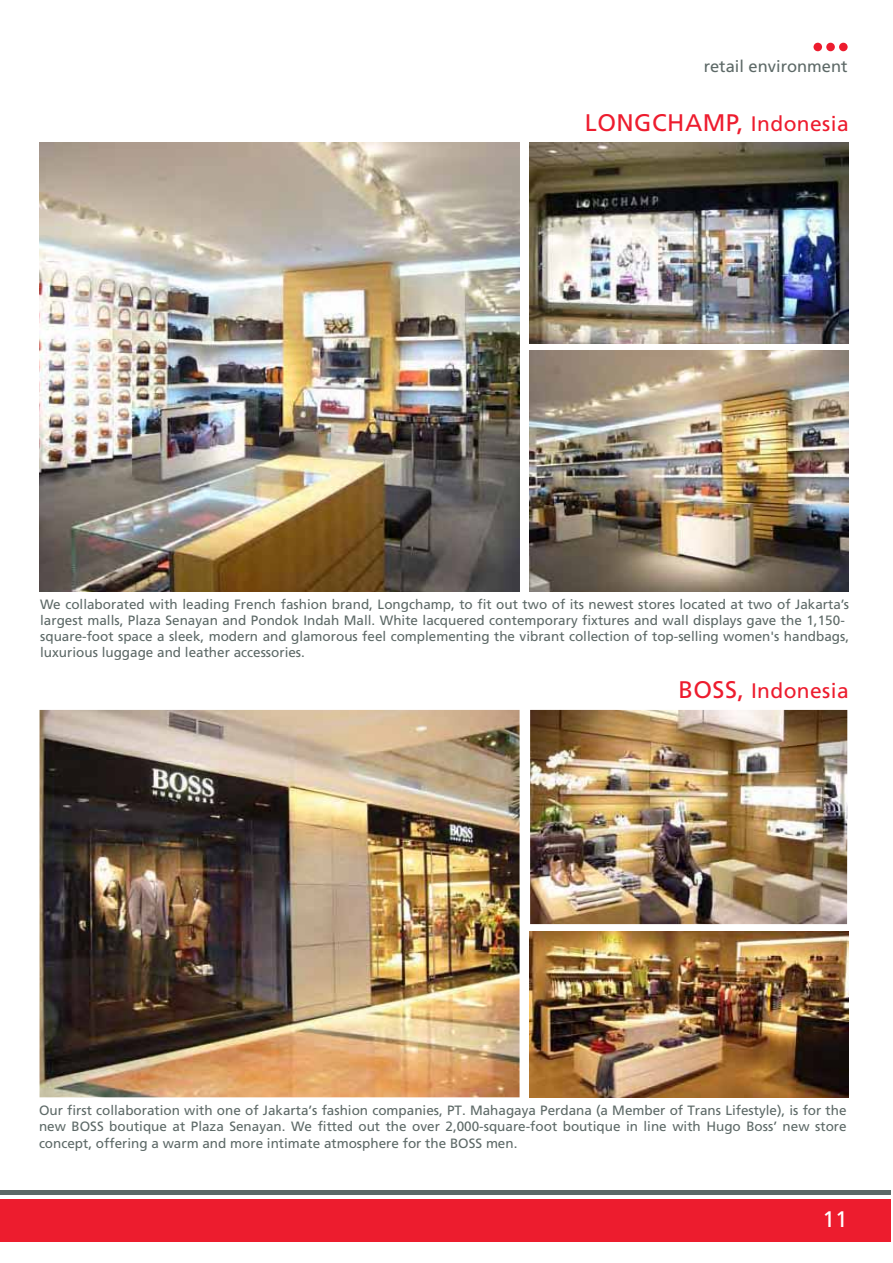
<style>
.page{position:relative;width:893px;height:1263px;background:#fff}
.page>*{position:absolute;margin:0;border:0;box-sizing:border-box;transform-origin:0 0}
.t1{font:24px "Frutiger CE";letter-spacing:.02em;color:#ed1c2e}
.t2{font:22.5px "Frutiger";color:#fff}
.t3{font:21px "Frutiger CE";letter-spacing:.02em;color:#ed1c2e}
.t4{font:16.5px "Frutiger CE";color:#5d6967}
.t5{font:13.5px/16.2px "Frutiger";color:#5d6967}
.s1{font-size:21px}
.s2{font-size:24px}
</style>
<div class="page">
<div style="left:0;top:1199px;width:890px;height:42px;background:#ed1c2e"></div>
<div style="left:0;top:1190px;width:890px;height:5px;background:#5d6967"></div>
<div style="left:813px;top:43px;width:9px;height:8px;background:#ed1c2e;border-radius:50%"></div>
<div style="left:826px;top:43px;width:9px;height:8px;background:#ed1c2e;border-radius:50%"></div>
<div style="left:839px;top:43px;width:8px;height:8px;background:#ed1c2e;border-radius:50%"></div>
<img style="left:530px;top:710px;width:317px;height:214px">
<img style="left:40px;top:710px;width:480px;height:387px">
<img style="left:530px;top:143px;width:318px;height:200px">
<img style="left:530px;top:350px;width:318px;height:242px">
<img style="left:40px;top:142px;width:480px;height:449px">
<img style="left:530px;top:932px;width:318px;height:166px">
<p class="t4" style="left:704px;top:60px;width:145px">retail environment</p>
<h1 class="t1" style="left:585px;top:113px;width:265px">LONGCHAMP, <span class="s1">Indonesia</span></h1>
<p class="t5" style="left:40px;top:597px;width:810px">We collaborated with leading French fashion brand, Longchamp, to fit out two of its newest stores located at two of Jakarta’s largest malls, Plaza Senayan and Pondok Indah Mall. White lacquered contemporary fixtures and wall displays gave the 1,150- square-foot space a sleek, modern and glamorous feel complementing the vibrant collection of top-selling women's handbags, luxurious luggage and leather accessories.</p>
<h3 class="t3" style="left:678px;top:682px;width:172px"><span class="s2">BOSS,</span> Indonesia</h3>
<p class="t5" style="left:39px;top:1104px;width:809px;text-align:justify">Our first collaboration with one of Jakarta’s fashion companies, PT. Mahagaya Perdana (a Member of Trans Lifestyle), is for the new BOSS boutique at Plaza Senayan. We fitted out the over 2,000-square-foot boutique in line with Hugo Boss’ new store concept, offering a warm and more intimate atmosphere for the BOSS men.</p>
<h2 class="t2" style="left:822px;top:1210px;width:27px">11</h2>
</div>
